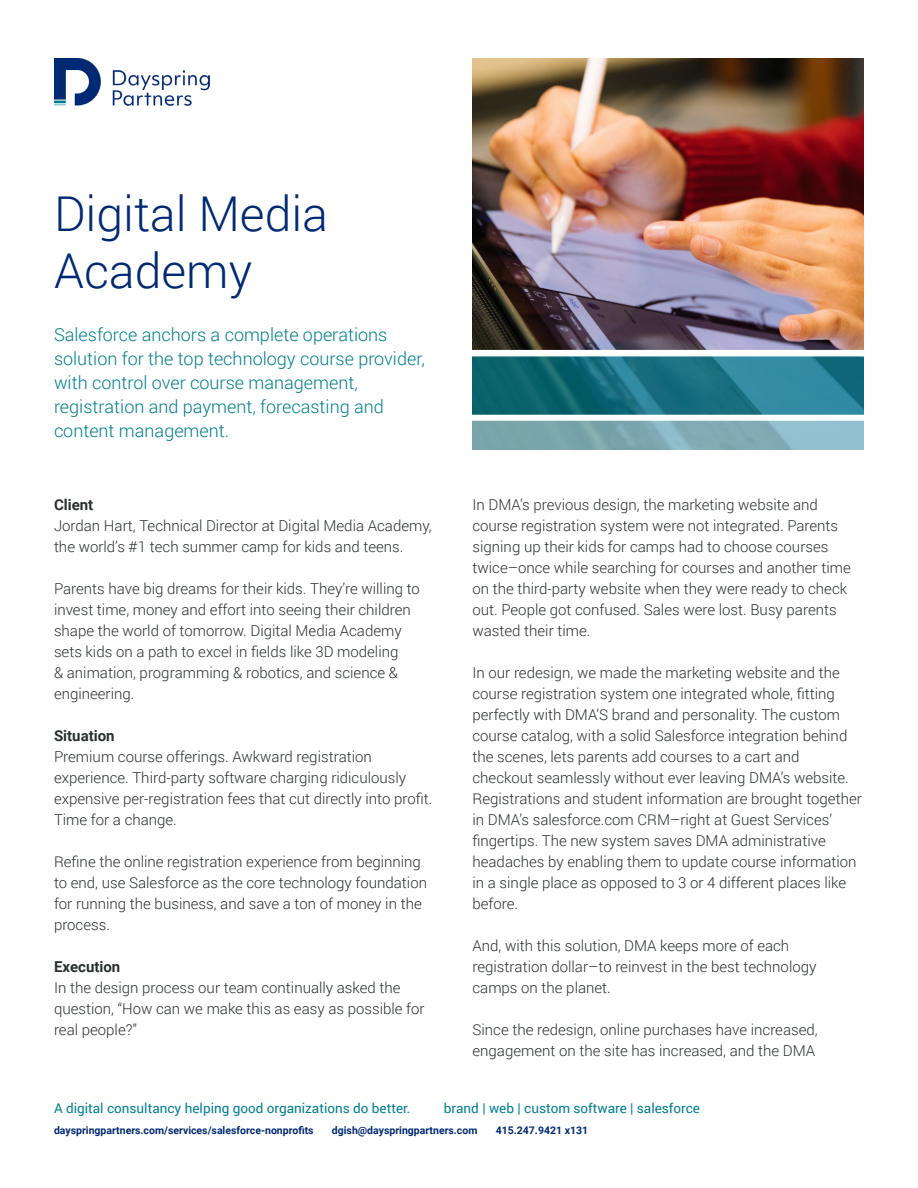
<style>
.page{position:relative;width:918px;height:1188px;background:#fff}
.page>*{position:absolute;margin:0;border:0;box-sizing:border-box;transform-origin:0 0}
.t1{font:300 48px/57.6px "Roboto";color:#002973}
.t2{font:300 18px/24px "Roboto";color:#007e8f}
.Body{font:300 15px/21px "Roboto";color:#2a302e}
.Body-2{font:700 15px "Roboto";color:#2a302e}
.t3{font:13.5px "Roboto";color:#007e8f}
.t4{font:700 10.5px "Roboto";color:#002973}
</style>
<div class="page">
<img style="left:472px;top:58px;width:392px;height:392px">
<img style="left:54px;top:59px;width:155px;height:47px">
<p class="t1" style="left:54px;top:183px;width:276px">Digital Media<br>Academy</p>
<p class="t2" style="left:54px;top:322px;width:372px">Salesforce anchors a complete operations solution for the top technology course provider, with control over course management, registration and payment, forecasting and content management.</p>
<p class="Body-2" style="left:54px;top:495px;width:41px">Client</p>
<p class="Body" style="left:54px;top:515px;width:379px">Jordan Hart, Technical Director at Digital Media Academy, the world’s #1 tech summer camp for kids and teens.</p>
<p class="Body" style="left:54px;top:578px;width:368px">Parents have big dreams for their kids. They’re willing to invest time, money and effort into seeing their children shape the world of tomorrow. Digital Media Academy sets kids on a path to excel in fields like 3D modeling<br>&amp; animation, programming &amp; robotics, and science &amp; engineering.</p>
<p class="Body-2" style="left:54px;top:726px;width:62px">Situation</p>
<p class="Body" style="left:54px;top:746px;width:380px">Premium course offerings. Awkward registration experience. Third-party software charging ridiculously expensive per-registration fees that cut directly into profit.<br>Time for a change.</p>
<p class="Body" style="left:54px;top:851px;width:375px">Refine the online registration experience from beginning to end, use Salesforce as the core technology foundation for running the business, and save a ton of money in the process.</p>
<p class="Body-2" style="left:54px;top:957px;width:68px">Execution</p>
<p class="Body" style="left:54px;top:977px;width:372px">In the design process our team continually asked the question, “How can we make this as easy as possible for real people?”</p>
<p class="Body" style="left:472px;top:494px;width:380px">In DMA’s previous design, the marketing website and course registration system were not integrated. Parents signing up their kids for camps had to choose courses twice–once while searching for courses and another time on the third-party website when they were ready to check out. People got confused. Sales were lost. Busy parents wasted their time.</p>
<p class="Body" style="left:472px;top:662px;width:391px">In our redesign, we made the marketing website and the course registration system one integrated whole, fitting perfectly with DMA’S brand and personality. The custom course catalog, with a solid Salesforce integration behind the scenes, lets parents add courses to a cart and checkout seamlessly without ever leaving DMA’s website.<br>Registrations and student information are brought together in DMA’s salesforce.com CRM–right at Guest Services’ fingertips. The new system saves DMA administrative headaches by enabling them to update course information in a single place as opposed to 3 or 4 different places like before.</p>
<p class="Body" style="left:472px;top:935px;width:345px">And, with this solution, DMA keeps more of each registration dollar–to reinvest in the best technology camps on the planet.</p>
<p class="Body" style="left:472px;top:1019px;width:347px">Since the redesign, online purchases have increased, engagement on the site has increased, and the DMA</p>
<p class="t3" style="left:54px;top:1099px;width:358px">A digital consultancy helping good organizations do better.</p>
<p class="t3" style="left:444px;top:1099px;width:258px">brand | web | custom software | salesforce</p>
<p class="t4" style="left:54px;top:1123px;width:261px">dayspringpartners.com/services/salesforce-nonprofits</p>
<p class="t4" style="left:332px;top:1123px;width:147px">dgish@dayspringpartners.com</p>
<p class="t4" style="left:496px;top:1123px;width:94px">415.247.9421 x131</p>
</div>
